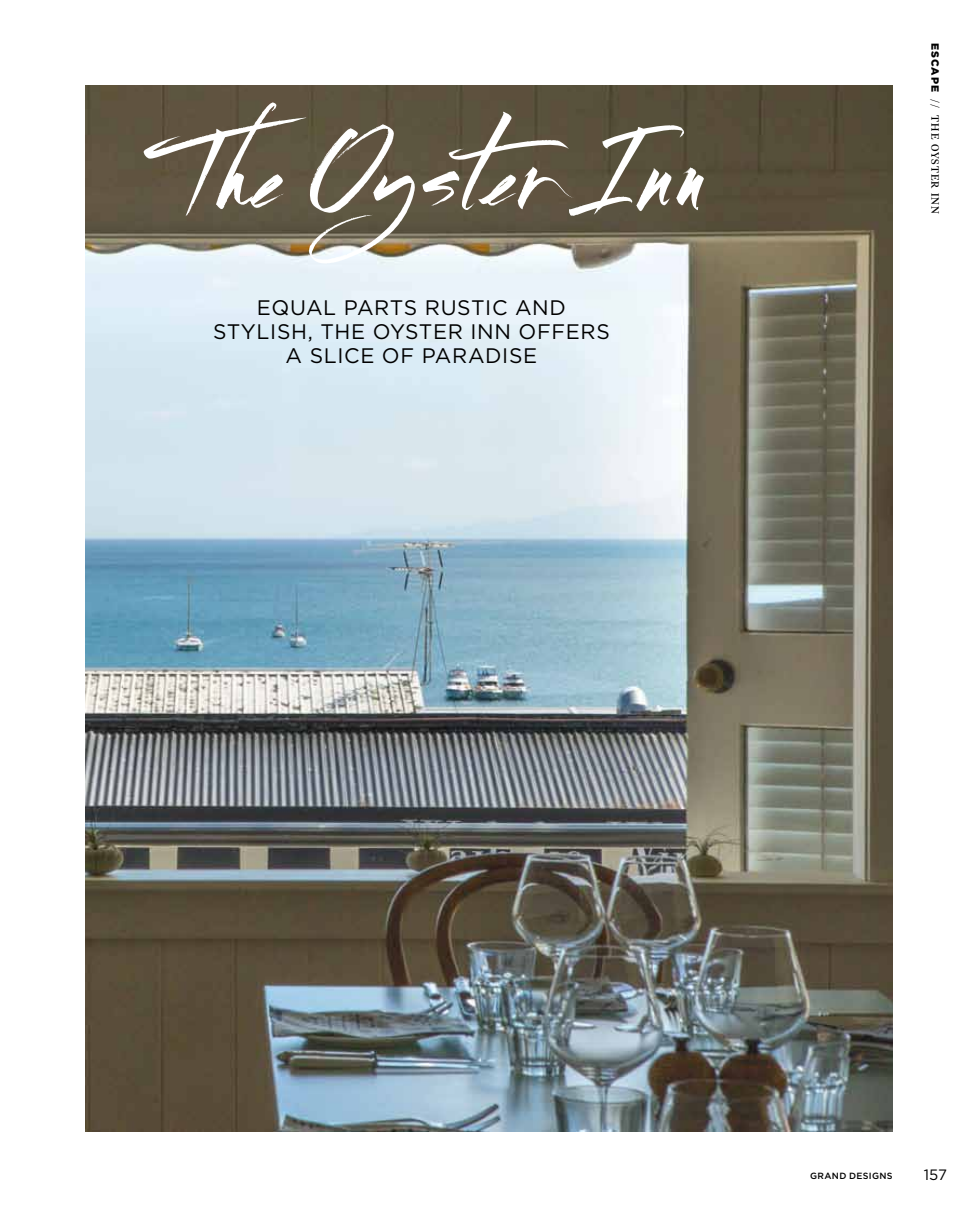
<style>
.page{position:relative;width:978px;height:1217px;background:#fff}
.page>*{position:absolute;margin:0;border:0;box-sizing:border-box;transform-origin:0 0}
.t1{font:118.5px "French Kiss";color:#fff}
.t2{font:21px/24px "Gotham";letter-spacing:.03em;color:#000;text-align:center}
.t3{font:15px "Gotham";color:#000}
.t4{font:10.5px "Tiempos Headline";letter-spacing:.1em;color:#000}
.t5{font:500 9px "Gotham";letter-spacing:.035em;color:#000}
.s1{font-family:"Gotham";font-weight:900}
</style>
<div class="page">
<img style="left:85px;top:85px;width:808px;height:1046px">
<h1 class="t1" style="left:162px;top:95px;width:547px">The Oyster Inn</h1>
<p class="t2" style="left:213px;top:295px;width:398px">EQUAL PARTS RUSTIC AND<br>STYLISH, THE OYSTER I NN OFFERS<br>A SLICE OF PARADISE</p>
<p class="t4" style="left:942px;top:43px;width:173px;rotate:90deg"><span class="s1">ESCAPE</span> // the oyster inn</p>
<p class="t5" style="left:810px;top:1169px;width:84px">GRAND DESIGNS</p>
<p class="t3" style="left:924px;top:1165px;width:25px">157</p>
</div>
